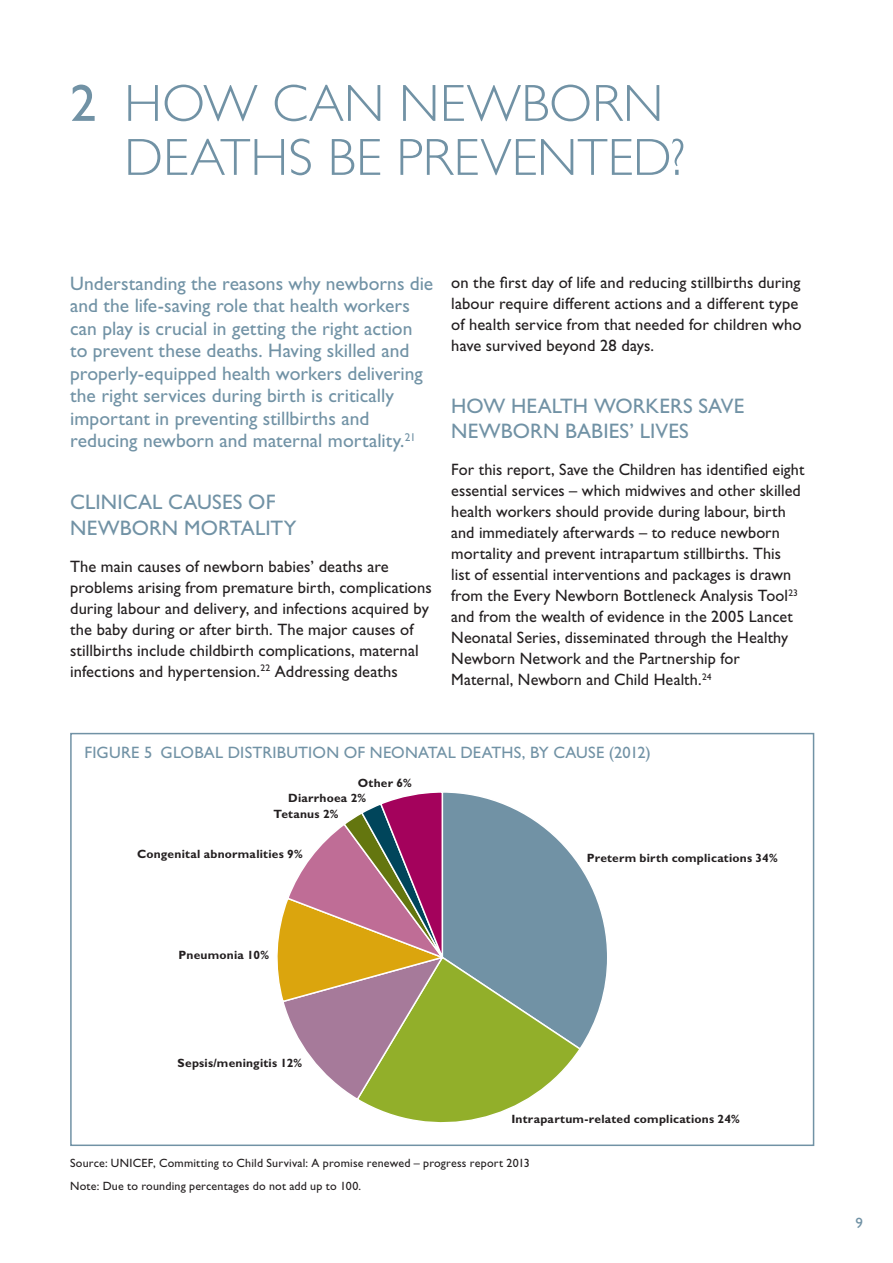
<style>
.page{position:relative;width:893px;height:1263px;background:#fff}
.page>*{position:absolute;margin:0;border:0;box-sizing:border-box;transform-origin:0 0}
.Chapter_head{font:300 52.5px/54px "Gill Sans Std";color:#7192a5}
.A_head{font:21px/25.5px "Gill Sans Std";letter-spacing:.005em;color:#7192a5}
.Chapter_standfirst{font:19.5px/22.5px "Gill Sans Std";color:#7192a5}
.Body_text{font:16.5px/21px "Gill Sans Std";letter-spacing:.005em;color:#231f20}
.Figure_caption{font:16.5px "Gill Sans Std";letter-spacing:.01em;color:#7192a5}
.t1{font:15px "Gill Sans Std";color:#7192a5}
.Labels{font:700 12px "Gill Sans Std";letter-spacing:.02em;color:#231f20}
.Footnotes_text{font:12px "Gill Sans Std";letter-spacing:.015em;color:#231f20}
.s1{font-weight:400}
</style>
<div class="page">
<div style="left:70px;top:733px;width:744px;height:413px;border:2px solid #7192a5"></div>
<svg style="left:277px;top:792px;width:330px;height:331px"></svg>
<p class="Chapter_head" style="left:124px;top:77px;width:563px;text-indent:-54px"><span class="s1">2</span> HOW CAN NEWBORN<br>DEATHS BE PREVENTED?</p>
<p class="Chapter_standfirst" style="left:70px;top:272px;width:365px">Understanding the reasons why newborns die and the life-saving role that health workers can play is crucial in getting the right action to prevent these deaths. Having skilled and properly-equipped health workers delivering the right services during birth is critically important in preventing stillbirths and reducing newborn and maternal mortality.<sup>21</sup></p>
<p class="A_head" style="left:70px;top:490px;width:228px">CLINICAL CAUSES OF<br>NEWBORN MORTALITY</p>
<p class="Body_text" style="left:70px;top:556px;width:363px">The main causes of newborn babies’ deaths are problems arising from premature birth, complications during labour and delivery, and infections acquired by the baby during or after birth. The major causes of stillbirths include childbirth complications, maternal infections and hypertension.<sup>22</sup> Addressing deaths</p>
<p class="Body_text" style="left:451px;top:272px;width:352px">on the first day of life and reducing stillbirths during labour require different actions and a different type of health service from that needed for children who have survived beyond 28 days.</p>
<p class="A_head" style="left:451px;top:393px;width:294px">HOW HEALTH WORKERS SAVE<br>NEWBORN BABIES’ LIVES</p>
<p class="Body_text" style="left:451px;top:459px;width:355px">For this report, Save the Children has identified eight essential services – which midwives and other skilled health workers should provide during labour, birth and immediately afterwards – to reduce newborn mortality and prevent intrapartum stillbirths. This<br>list of essential interventions and packages is drawn from the Every Newborn Bottleneck Analysis Tool<sup>23 </sup>and from the wealth of evidence in the 2005 Lancet Neonatal Series, disseminated through the Healthy Newborn Network and the Partnership for Maternal, Newborn and Child Health.<sup>24</sup></p>
<p class="Figure_caption" style="left:84px;top:743px;width:568px">FIGURE 5 GLOBAL DISTRIBUTION OF NEONATAL DEATHS, BY CAUSE (2012)</p>
<p class="Labels" style="left:358px;top:776px;width:56px">Other 6%</p>
<p class="Labels" style="left:288px;top:791px;width:79px">Diarrhoea 2%</p>
<p class="Labels" style="left:274px;top:807px;width:66px">Tetanus 2%</p>
<p class="Labels" style="left:137px;top:846px;width:167px">Congenital abnormalities 9%</p>
<p class="Labels" style="left:179px;top:947px;width:92px">Pneumonia 10%</p>
<p class="Labels" style="left:178px;top:1056px;width:126px">Sepsis/meningitis 12%</p>
<p class="Labels" style="left:587px;top:851px;width:192px">Preterm birth complications 34%</p>
<p class="Labels" style="left:511px;top:1112px;width:230px">Intrapartum-related complications 24%</p>
<p class="Footnotes_text" style="left:70px;top:1156px;width:461px">Source: UNICEF, Committing to Child Survival: A promise renewed – progress report 2013</p>
<p class="Footnotes_text" style="left:70px;top:1178px;width:293px">Note: Due to rounding percentages do not add up to 100.</p>
<p class="t1" style="left:855px;top:1214px;width:9px">9</p>
</div>
